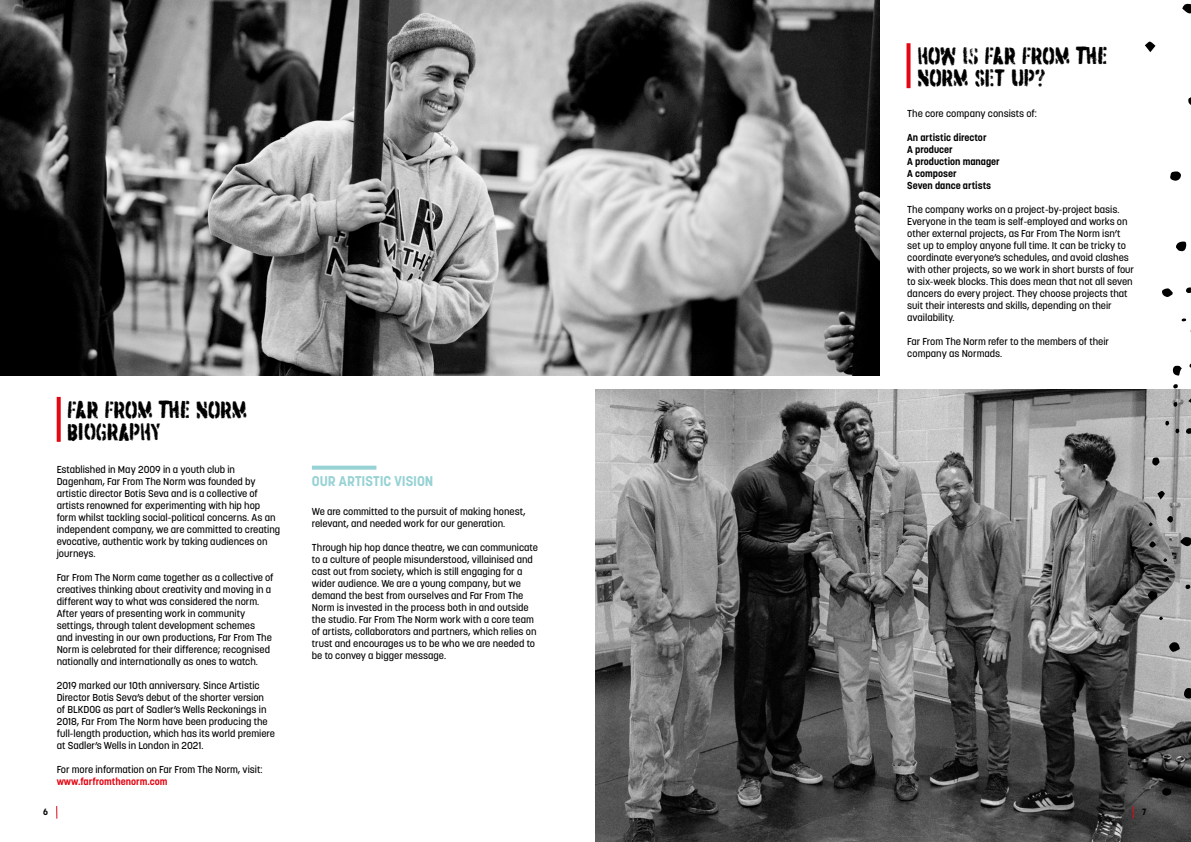
<style>
.page{position:relative;width:1191px;height:842px;background:#fff}
.page>*{position:absolute;margin:0;border:0;box-sizing:border-box;transform-origin:0 0}
._2ND_Header_18pt_-_2{font:24px/22px "Dirtstorm";letter-spacing:-.01em;color:#000}
._2ND_Header_18pt_-_2-2{font:700 14px "Korolev";letter-spacing:-.005em;color:#97d2d4}
.Main_Text{font:500 10px/12px "Korolev";color:#000}
._2ND_Header_18pt_-_2-3{font:500 10px/12px "Korolev";color:#000}
.Main_Text-2{font:700 10px "Korolev";color:#000}
.Main_Text-3{font:700 10px "Korolev";color:#e30613}
.t1{font:700 9px "Korolev";color:#000}
</style>
<div class="page">
<svg style="left:57px;top:397px;width:4px;height:45px"></svg>
<svg style="left:906px;top:43px;width:4px;height:45px"></svg>
<img style="left:0;top:0;width:879px;height:375px">
<svg style="left:312px;top:466px;width:64px;height:4px"></svg>
<img style="left:595px;top:389px;width:596px;height:453px">
<svg style="left:1152px;top:457px;width:7px;height:9px"></svg>
<svg style="left:1185px;top:585px;width:5px;height:4px"></svg>
<svg style="left:1173px;top:402px;width:4px;height:5px"></svg>
<svg style="left:1165px;top:421px;width:4px;height:5px"></svg>
<svg style="left:1175px;top:429px;width:4px;height:5px"></svg>
<svg style="left:1149px;top:541px;width:7px;height:7px"></svg>
<svg style="left:1165px;top:577px;width:4px;height:4px"></svg>
<svg style="left:1159px;top:616px;width:4px;height:4px"></svg>
<svg style="left:1148px;top:522px;width:4px;height:4px"></svg>
<svg style="left:1163px;top:558px;width:4px;height:4px"></svg>
<svg style="left:1173px;top:384px;width:4px;height:5px"></svg>
<svg style="left:1181px;top:318px;width:5px;height:4px"></svg>
<svg style="left:1185px;top:428px;width:6px;height:6px"></svg>
<svg style="left:1186px;top:287px;width:5px;height:6px"></svg>
<svg style="left:1183px;top:686px;width:8px;height:13px"></svg>
<svg style="left:1182px;top:3px;width:9px;height:11px"></svg>
<svg style="left:1169px;top:641px;width:10px;height:11px"></svg>
<svg style="left:1170px;top:171px;width:11px;height:10px"></svg>
<svg style="left:1172px;top:365px;width:9px;height:11px"></svg>
<svg style="left:1147px;top:591px;width:11px;height:10px"></svg>
<svg style="left:1161px;top:788px;width:11px;height:8px"></svg>
<svg style="left:1180px;top:537px;width:11px;height:9px"></svg>
<svg style="left:1167px;top:516px;width:6px;height:7px"></svg>
<svg style="left:1176px;top:241px;width:11px;height:11px"></svg>
<svg style="left:1145px;top:41px;width:10px;height:11px"></svg>
<svg style="left:1162px;top:288px;width:10px;height:9px"></svg>
<svg style="left:1189px;top:753px;width:2px;height:10px"></svg>
<svg style="left:1188px;top:395px;width:3px;height:9px"></svg>
<svg style="left:1188px;top:97px;width:3px;height:8px"></svg>
<svg style="left:1157px;top:491px;width:8px;height:8px"></svg>
<svg style="left:56px;top:806px;width:1px;height:13px"></svg>
<svg style="left:1133px;top:806px;width:1px;height:13px"></svg>
<p class="_2ND_Header_18pt_-_2" style="left:917px;top:44px;width:191px">HOW IS FAR FROM THE<br>NORM SET UP?</p>
<p class="_2ND_Header_18pt_-_2" style="left:68px;top:398px;width:181px">FAR FROM THE NORM<br>BIOGRAPHY</p>
<p class="Main_Text" style="left:57px;top:464px;width:225px">Established in May 2009 in a youth club in Dagenham, Far From The Norm was founded by artistic director Botis Seva and is a collective of artists renowned for experimenting with hip hop form whilst tackling social-political concerns. As an independent company, we are committed to creating evocative, authentic work by taking audiences on journeys.</p>
<p class="Main_Text" style="left:57px;top:572px;width:218px">Far From The Norm came together as a collective of creatives thinking about creativity and moving in a different way to what was considered the norm.<br>After years of presenting work in community settings, through talent development schemes and investing in our own productions, Far From The Norm is celebrated for their difference; recognised nationally and internationally as ones to watch.</p>
<p class="Main_Text" style="left:57px;top:680px;width:220px">2019 marked our 10th anniversary. Since Artistic Director Botis Seva’s debut of the shorter version of BLKDOG as part of Sadler’s Wells Reckonings in 2018, Far From The Norm have been producing the full-length production, which has its world premiere at Sadler’s Wells in London in 2021.</p>
<p class="Main_Text" style="left:57px;top:764px;width:207px">For more information on Far From The Norm, visit:</p>
<p class="Main_Text-3" style="left:57px;top:775px;width:112px">www.farfromthenorm.com</p>
<p class="_2ND_Header_18pt_-_2-2" style="left:312px;top:472px;width:123px">OUR ARTISTIC VISION</p>
<p class="_2ND_Header_18pt_-_2-3" style="left:312px;top:505px;width:215px">We are committed to the pursuit of making honest, relevant, and needed work for our generation.</p>
<p class="_2ND_Header_18pt_-_2-3" style="left:312px;top:541px;width:227px">Through hip hop dance theatre, we can communicate to a culture of people misunderstood, villainised and cast out from society, which is still engaging for a wider audience. We are a young company, but we demand the best from ourselves and Far From The Norm is invested in the process both in and outside the studio. Far From The Norm work with a core team of artists, collaborators and partners, which relies on trust and encourages us to be who we are needed to be to convey a bigger message.</p>
<p class="Main_Text" style="left:907px;top:108px;width:131px">The core company consists of:</p>
<p class="Main_Text-2" style="left:907px;top:132px;width:81px">An artistic director</p>
<p class="Main_Text-2" style="left:907px;top:144px;width:47px">A producer</p>
<p class="Main_Text-2" style="left:907px;top:156px;width:94px">A production manager</p>
<p class="Main_Text-2" style="left:907px;top:168px;width:51px">A composer</p>
<p class="Main_Text-2" style="left:907px;top:180px;width:85px">Seven dance artists</p>
<p class="Main_Text" style="left:907px;top:204px;width:228px">The company works on a project-by-project basis.<br>Everyone in the team is self-employed and works on other external projects, as Far From The Norm isn’t set up to employ anyone full time. It can be tricky to coordinate everyone’s schedules, and avoid clashes with other projects, so we work in short bursts of four to six-week blocks. This does mean that not all seven dancers do every project. They choose projects that suit their interests and skills, depending on their availability.</p>
<p class="Main_Text" style="left:907px;top:336px;width:203px">Far From The Norm refer to the members of their company as Normads.</p>
<p class="t1" style="left:43px;top:806px;width:6px">6</p>
<p class="t1" style="left:1142px;top:806px;width:6px">7</p>
</div>
